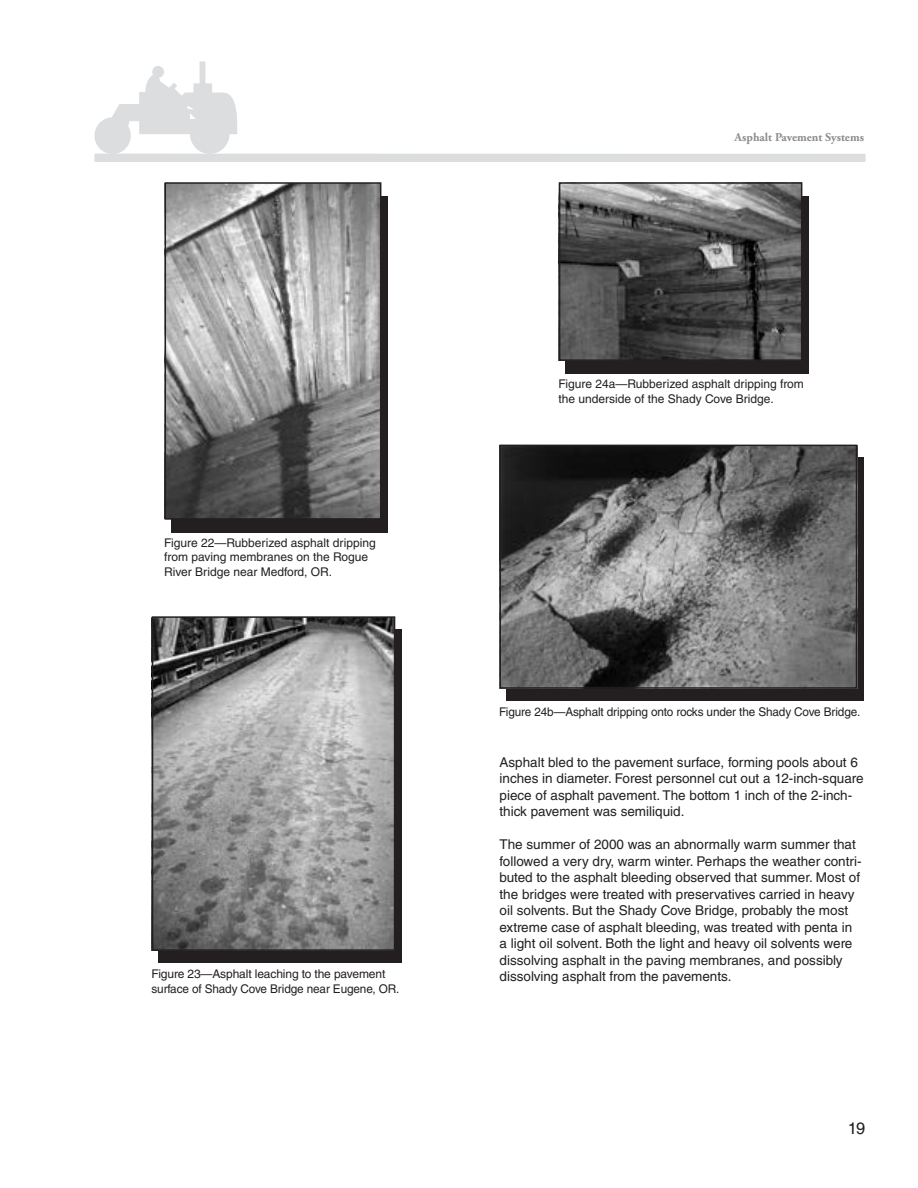
<style>
.page{position:relative;width:918px;height:1188px;background:#fff}
.page>*{position:absolute;margin:0;border:0;box-sizing:border-box;transform-origin:0 0}
.t1{font:16.5px "Helvetica LT Std";color:#231f20}
.t2{font:13.5px/16.5px "Helvetica LT Std";color:#231f20}
.t3{font:12px/14.2px "Helvetica LT Std";letter-spacing:-.01em;color:#231f20}
.t4{font:700 12px "Adobe Garamond Pro";color:#8a8c8f}
</style>
<div class="page">
<div style="left:95px;top:154px;width:770px;height:8px;background:#dcdddf"></div>
<svg style="left:95px;top:62px;width:144px;height:92px"></svg>
<div style="left:506px;top:458px;width:358px;height:243px;background:#231f20"></div>
<div style="left:171px;top:196px;width:217px;height:336px;background:#231f20"></div>
<img style="left:168px;top:185px;width:210px;height:332px">
<div style="left:165px;top:182px;width:216px;height:338px;border:2px solid #231f20"></div>
<div style="left:159px;top:629px;width:243px;height:334px;background:#231f20"></div>
<img style="left:155px;top:619px;width:237px;height:329px">
<div style="left:152px;top:616px;width:243px;height:335px;border:2px solid #231f20"></div>
<div style="left:566px;top:196px;width:243px;height:178px;background:#231f20"></div>
<img style="left:562px;top:185px;width:237px;height:173px">
<div style="left:559px;top:182px;width:243px;height:179px;border:2px solid #231f20"></div>
<img style="left:503px;top:448px;width:351px;height:238px">
<div style="left:500px;top:445px;width:357px;height:244px;border:2px solid #231f20"></div>
<p class="t3" style="left:164px;top:536px;width:213px">Figure 22—Rubberized asphalt dripping from paving membranes on the Rogue<br>River Bridge near Medford, OR.</p>
<p class="t3" style="left:152px;top:967px;width:250px">Figure 23—Asphalt leaching to the pavement surface of Shady Cove Bridge near Eugene, OR.</p>
<p class="t4" style="left:735px;top:131px;width:131px">Asphalt Pavement Systems</p>
<p class="t3" style="left:559px;top:377px;width:247px">Figure 24a—Rubberized asphalt dripping from the underside of the Shady Cove Bridge.</p>
<p class="t3" style="left:499px;top:705px;width:363px">Figure 24b—Asphalt dripping onto rocks under the Shady Cove Bridge.</p>
<p class="t2" style="left:500px;top:754px;width:366px">Asphalt bled to the pavement surface, forming pools about 6 inches in diameter. Forest personnel cut out a 12-inch-square piece of asphalt pavement. The bottom 1 inch of the 2-inch&shy;thick pavement was semiliquid.</p>
<p class="t2" style="left:500px;top:836px;width:364px">The summer of 2000 was an abnormally warm summer that followed a very dry, warm winter. Perhaps the weather contri&shy;buted to the asphalt bleeding observed that summer. Most of the bridges were treated with preservatives carried in heavy oil solvents. But the Shady Cove Bridge, probably the most extreme case of asphalt bleeding, was treated with penta in a light oil solvent. Both the light and heavy oil solvents were dissolving asphalt in the paving membranes, and possibly dissolving asphalt from the pavements.</p>
<p class="t1" style="left:848px;top:1118px;width:19px">19</p>
</div>
